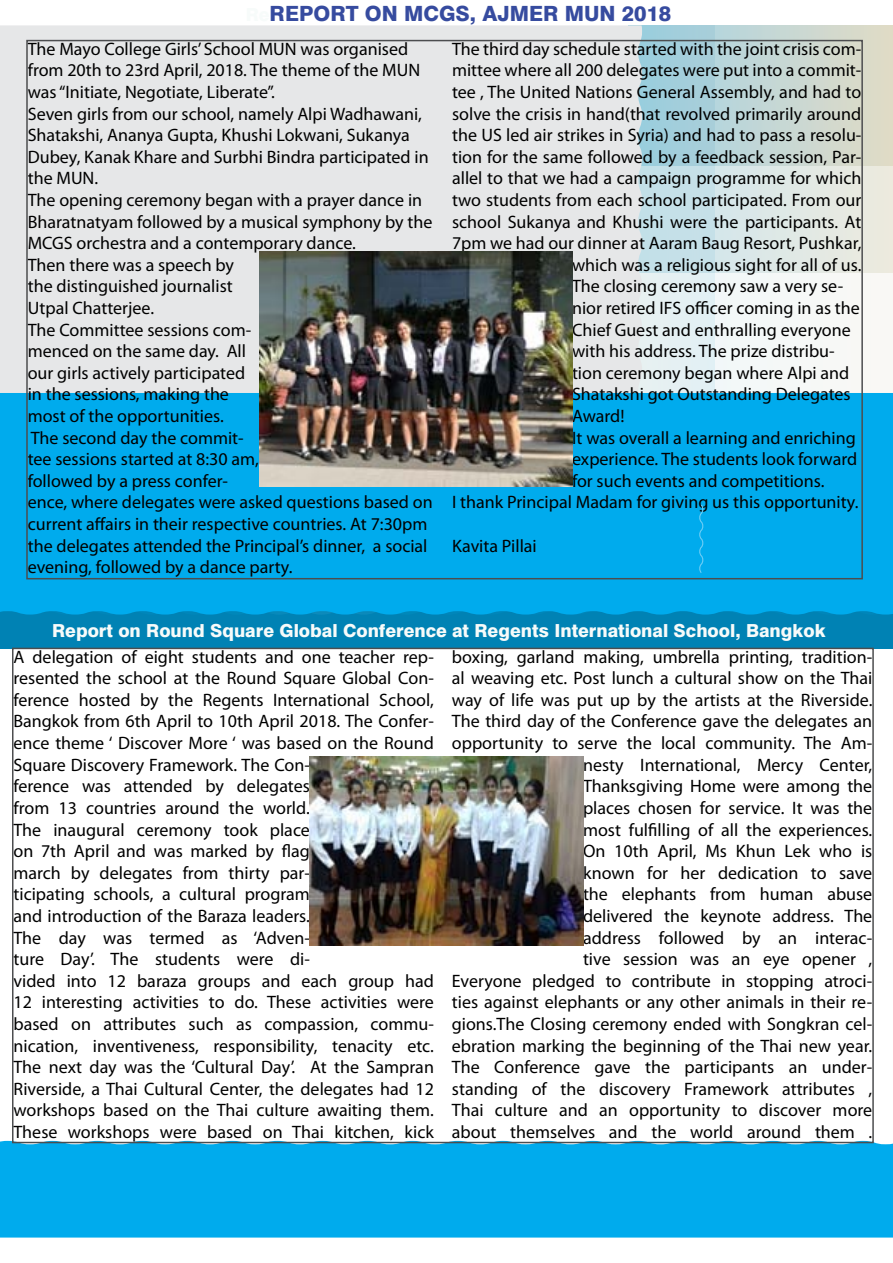
<style>
.page{position:relative;width:893px;height:1263px;background:#fff}
.page>*{position:absolute;margin:0;border:0;box-sizing:border-box;transform-origin:0 0}
.t1{font:800 21px "Swiss 721 BT";color:#364b9f}
.t2{font:18px/21.6px "Myriad Pro";color:#000}
.t3{font:800 18px "Swiss 721 BT";color:#f7fbfa}
.s1{font-size:18px;color:#f7fbfa}
</style>
<div class="page">
<svg style="left:715px;top:25px;width:178px;height:368px"></svg>
<svg style="left:642px;top:25px;width:73px;height:368px"></svg>
<div style="left:0;top:25px;width:642px;height:368px;background:#e6e7e8"></div>
<div style="left:0;top:411px;width:893px;height:237px;background:#0082b4"></div>
<div style="left:0;top:393px;width:893px;height:221px;background:#00abed"></div>
<div style="left:0;top:1141px;width:893px;height:96px;background:#00abed"></div>
<img style="left:310px;top:757px;width:273px;height:188px">
<img style="left:260px;top:252px;width:312px;height:234px">
<svg style="left:698px;top:503px;width:7px;height:71px"></svg>
<p class="t1" style="left:246px;top:0;width:427px"><span class="s1">Re</span>REPORT ON MCGS, AJMER MUN 2018</p>
<p class="t2" style="left:28px;top:38px;width:406px">The Mayo College Girls’ School MUN was organised from 20th to 23rd April, 2018. The theme of the MUN was “Initiate, Negotiate, Liberate”.<br>Seven girls from our school, namely Alpi Wadhawani, Shatakshi, Ananya Gupta, Khushi Lokwani, Sukanya Dubey, Kanak Khare and Surbhi Bindra participated in the MUN.<br>The opening ceremony began with a prayer dance in Bharatnatyam followed by a musical symphony by the MCGS orchestra and a contemporary dance.<br>Then there was a speech by<br>the distinguished journalist<br>Utpal Chatterjee.<br>The Committee sessions com-<br>menced on the same day. All<br>our girls actively participated<br>in the sessions, making the<br>most of the opportunities.<br>The second day the commit-<br>tee sessions started at 8:30 am,<br>followed by a press confer-<br>ence, where delegates were asked questions based on current affairs in their respective countries. At 7:30pm the delegates attended the Principal’s dinner, a social evening, followed by a dance party.</p>
<p class="t2" style="left:452px;top:38px;width:411px">The third day schedule started with the joint crisis com-</p>
<p class="t2" style="left:452px;top:59px;width:411px">mittee where all 200 delegates were put into a commit-</p>
<p class="t2" style="left:452px;top:81px;width:411px">tee , The United Nations General Assembly, and had to</p>
<p class="t2" style="left:452px;top:103px;width:411px">solve the crisis in hand(that revolved primarily around</p>
<p class="t2" style="left:452px;top:124px;width:411px">the US led air strikes in Syria) and had to pass a resolu-</p>
<p class="t2" style="left:452px;top:146px;width:411px">tion for the same followed by a feedback session, Par-</p>
<p class="t2" style="left:452px;top:167px;width:411px">allel to that we had a campaign programme for which</p>
<p class="t2" style="left:452px;top:189px;width:411px">two students from each school participated. From our</p>
<p class="t2" style="left:452px;top:211px;width:411px">school Sukanya and Khushi were the participants. At</p>
<p class="t2" style="left:452px;top:232px;width:411px">7pm we had our dinner at Aaram Baug Resort, Pushkar,</p>
<p class="t2" style="left:572px;top:254px;width:291px">which was a religious sight for all of us.</p>
<p class="t2" style="left:572px;top:275px;width:273px">The closing ceremony saw a very se-</p>
<p class="t2" style="left:572px;top:297px;width:289px">nior retired IFS officer coming in as the</p>
<p class="t2" style="left:572px;top:319px;width:280px">Chief Guest and enthralling everyone</p>
<p class="t2" style="left:572px;top:340px;width:264px">with his address. The prize distribu-</p>
<p class="t2" style="left:572px;top:362px;width:279px">tion ceremony began where Alpi and</p>
<p class="t2" style="left:572px;top:383px;width:280px">Shatakshi got Outstanding Delegates</p>
<p class="t2" style="left:572px;top:405px;width:54px">Award!</p>
<p class="t2" style="left:572px;top:427px;width:285px">It was overall a learning and enriching</p>
<p class="t2" style="left:572px;top:448px;width:287px">experience. The students look forward</p>
<p class="t2" style="left:572px;top:470px;width:254px">for such events and competitions.</p>
<p class="t2" style="left:452px;top:491px;width:408px">I thank Principal Madam for giving us this opportunity.</p>
<p class="t2" style="left:452px;top:535px;width:86px">Kavita Pillai</p>
<p class="t3" style="left:52px;top:620px;width:775px">Report on Round Square Global Conference at Regents International School, Bangkok</p>
<p class="t2" style="left:14px;top:645px;width:422px">A delegation of eight students and one teacher rep&shy;resented the school at the Round Square Global Con&shy;ference hosted by the Regents International School, Bangkok from 6th April to 10th April 2018. The Confer&shy;ence theme ‘ Discover More ‘ was based on the Round Square Discovery Framework. The Con-<br>ference was attended by delegates<br>from 13 countries around the world.<br>The inaugural ceremony took place<br>on 7th April and was marked by flag<br>march by delegates from thirty par-<br>ticipating schools, a cultural program<br>and introduction of the Baraza leaders.<br>The day was termed as ‘Adven-<br>ture Day’. The students were di-<br>vided into 12 baraza groups and each group had 12 interesting activities to do. These activities were based on attributes such as compassion, commu&shy;nication, inventiveness, responsibility, tenacity etc.<br>The next day was the ‘Cultural Day’. At the Sampran Riverside, a Thai Cultural Center, the delegates had 12 workshops based on the Thai culture awaiting them.<br>These workshops were based on Thai kitchen, kick</p>
<p class="t2" style="left:452px;top:645px;width:422px;text-align:right">boxing, garland making, umbrella printing, tradition&shy;al weaving etc. Post lunch a cultural show on the Thai way of life was put up by the artists at the Riverside.<br>The third day of the Conference gave the delegates an opportunity to serve the local community. The Am&shy;nesty International, Mercy Center,<br>Thanksgiving Home were among the<br>places chosen for service. It was the<br>most fulfilling of all the experiences.<br>On 10th April, Ms Khun Lek who is<br>known for her dedication to save<br>the elephants from human abuse<br>delivered the keynote address. The<br>address followed by an interac-<br>tive session was an eye opener ,<br>Everyone pledged to contribute in stopping atroci&shy;ties against elephants or any other animals in their re&shy;gions.The Closing ceremony ended with Songkran cel&shy;ebration marking the beginning of the Thai new year.<br>The Conference gave the participants an under&shy;standing of the discovery Framework attributes , Thai culture and an opportunity to discover more about themselves and the world around them .</p>
</div>
